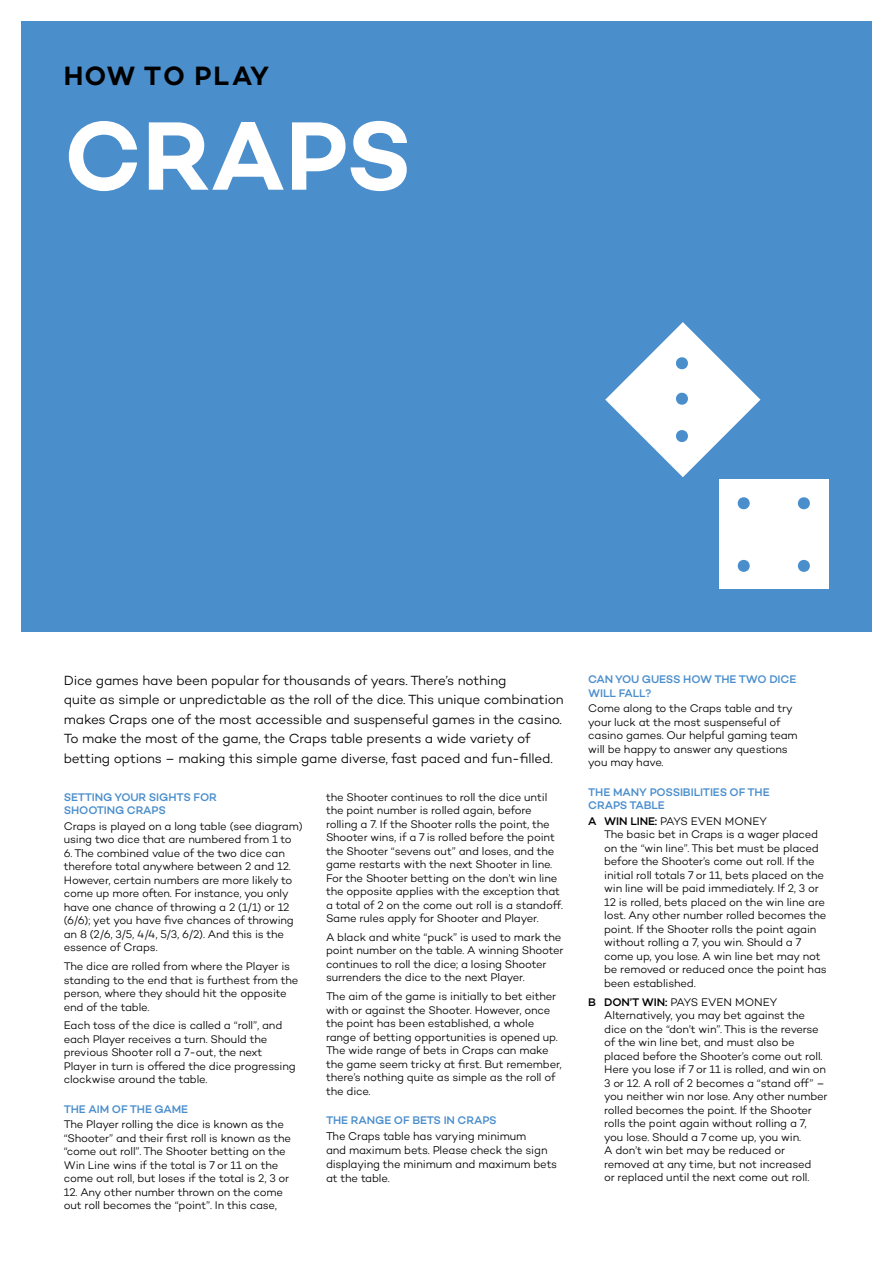
<style>
.page{position:relative;width:893px;height:1263px;background:#fff}
.page>*{position:absolute;margin:0;border:0;box-sizing:border-box;transform-origin:0 0}
.t1{font:600 99px "Campton";color:#fff}
.t2{font:600 27px "Campton";letter-spacing:.055em;color:#000}
.t3{font:300 13.5px/19.5px "Campton";letter-spacing:-.015em;color:#000}
.t4{font:300 11.55px/14px "Campton";letter-spacing:-.01em;color:#000}
.t5{font:300 11.25px/13.5px "Campton";letter-spacing:-.015em;color:#000}
.t6{font:500 11.25px/13.5px "Campton";letter-spacing:-.01em;color:#4a8ecc}
.s1{font-weight:500}
</style>
<div class="page">
<div style="left:21px;top:21px;width:851px;height:610px;background:#4a8ecc"></div>
<div style="left:719px;top:479px;width:110px;height:110px;background:#fff"></div>
<svg style="left:737px;top:497px;width:13px;height:13px"></svg>
<svg style="left:737px;top:559px;width:13px;height:13px"></svg>
<svg style="left:797px;top:497px;width:13px;height:13px"></svg>
<svg style="left:797px;top:559px;width:13px;height:13px"></svg>
<svg style="left:605px;top:322px;width:155px;height:155px"></svg>
<h2 class="t2" style="left:64px;top:59px;width:207px">HOW TO PLAY</h2>
<h1 class="t1" style="left:64px;top:93px;width:350px">CRAPS</h1>
<p class="t3" style="left:64px;top:670px;width:501px">Dice games have been popular for thousands of years. There’s nothing<br>quite as simple or unpredictable as the roll of the dice. This unique combination makes Craps one of the most accessible and suspenseful games in the casino.<br>To make the most of the game, the Craps table presents a wide variety of betting options – making this simple game diverse, fast paced and fun-filled.</p>
<p class="t6" style="left:64px;top:790px;width:155px">SETTING YOUR SIGHTS FOR<br>SHOOTING CRAPS</p>
<p class="t5" style="left:64px;top:819px;width:240px">Craps is played on a long table (see diagram) using two dice that are numbered from 1 to</p>
<p class="t5" style="left:64px;top:846px;width:232px">6. The combined value of the two dice can therefore total anywhere between 2 and 12.<br>However, certain numbers are more likely to come up more often. For instance, you only have one chance of throwing a 2 (1/1) or 12 (6/6); yet you have five chances of throwing an 8 (2/6, 3/5, 4/4, 5/3, 6/2). And this is the essence of Craps.</p>
<p class="t5" style="left:64px;top:959px;width:236px">The dice are rolled from where the Player is standing to the end that is furthest from the person, where they should hit the opposite end of the table.</p>
<p class="t5" style="left:64px;top:1018px;width:234px">Each toss of the dice is called a “roll”, and each Player receives a turn. Should the previous Shooter roll a 7-out, the next Player in turn is offered the dice progressing clockwise around the table.</p>
<p class="t6" style="left:64px;top:1102px;width:126px">THE AIM OF THE GAME</p>
<p class="t5" style="left:64px;top:1118px;width:229px">The Player rolling the dice is known as the “Shooter” and their first roll is known as the “come out roll”. The Shooter betting on the Win Line wins if the total is 7 or 11 on the come out roll, but loses if the total is 2, 3 or</p>
<p class="t5" style="left:64px;top:1185px;width:221px">12. Any other number thrown on the come out roll becomes the “point”. In this case,</p>
<p class="t5" style="left:326px;top:790px;width:239px">the Shooter continues to roll the dice until the point number is rolled again, before rolling a 7. If the Shooter rolls the point, the Shooter wins, if a 7 is rolled before the point the Shooter “sevens out” and loses, and the game restarts with the next Shooter in line.<br>For the Shooter betting on the don’t win line the opposite applies with the exception that a total of 2 on the come out roll is a standoff.<br>Same rules apply for Shooter and Player.</p>
<p class="t5" style="left:326px;top:930px;width:239px">A black and white “puck” is used to mark the point number on the table. A winning Shooter continues to roll the dice; a losing Shooter surrenders the dice to the next Player.</p>
<p class="t5" style="left:326px;top:989px;width:237px">The aim of the game is initially to bet either with or against the Shooter. However, once the point has been established, a whole range of betting opportunities is opened up.<br>The wide range of bets in Craps can make the game seem tricky at first. But remember, there’s nothing quite as simple as the roll of the dice.</p>
<p class="t6" style="left:326px;top:1113px;width:172px">THE RANGE OF BETS IN CRAPS</p>
<p class="t4" style="left:326px;top:1129px;width:233px">The Craps table has varying minimum<br>and maximum bets. Please check the sign displaying the minimum and maximum bets</p>
<p class="t5" style="left:326px;top:1171px;width:65px">at the table.</p>
<p class="t6" style="left:588px;top:672px;width:210px">CAN YOU GUESS HOW THE TWO DICE<br>WILL FALL?</p>
<p class="t5" style="left:588px;top:701px;width:211px">Come along to the Craps table and try your luck at the most suspenseful of casino games. Our helpful gaming team will be happy to answer any questions you may have.</p>
<p class="t6" style="left:588px;top:785px;width:183px">THE MANY POSSIBILITIES OF THE<br>CRAPS TABLE</p>
<p class="t5" style="left:604px;top:814px;width:224px;text-indent:-16px"><span class="s1">A WIN LINE:</span> PAYS EVEN MONEY<br>The basic bet in Craps is a wager placed on the “win line”. This bet must be placed before the Shooter’s come out roll. If the initial roll totals 7 or 11, bets placed on the win line will be paid immediately. If 2, 3 or 12 is rolled, bets placed on the win line are lost. Any other number rolled becomes the point. If the Shooter rolls the point again without rolling a 7, you win. Should a 7 come up, you lose. A win line bet may not be removed or reduced once the point has been established.</p>
<p class="t5" style="left:604px;top:995px;width:225px;text-indent:-16px"><span class="s1">B DON’T WIN:</span> PAYS EVEN MONEY Alternatively, you may bet against the dice on the “don’t win”. This is the reverse of the win line bet, and must also be placed before the Shooter’s come out roll.<br>Here you lose if 7 or 11 is rolled, and win on 3 or 12. A roll of 2 becomes a “stand off” – you neither win nor lose. Any other number rolled becomes the point. If the Shooter rolls the point again without rolling a 7, you lose. Should a 7 come up, you win.<br>A don’t win bet may be reduced or removed at any time, but not increased<br>or replaced until the next come out roll.</p>
</div>
